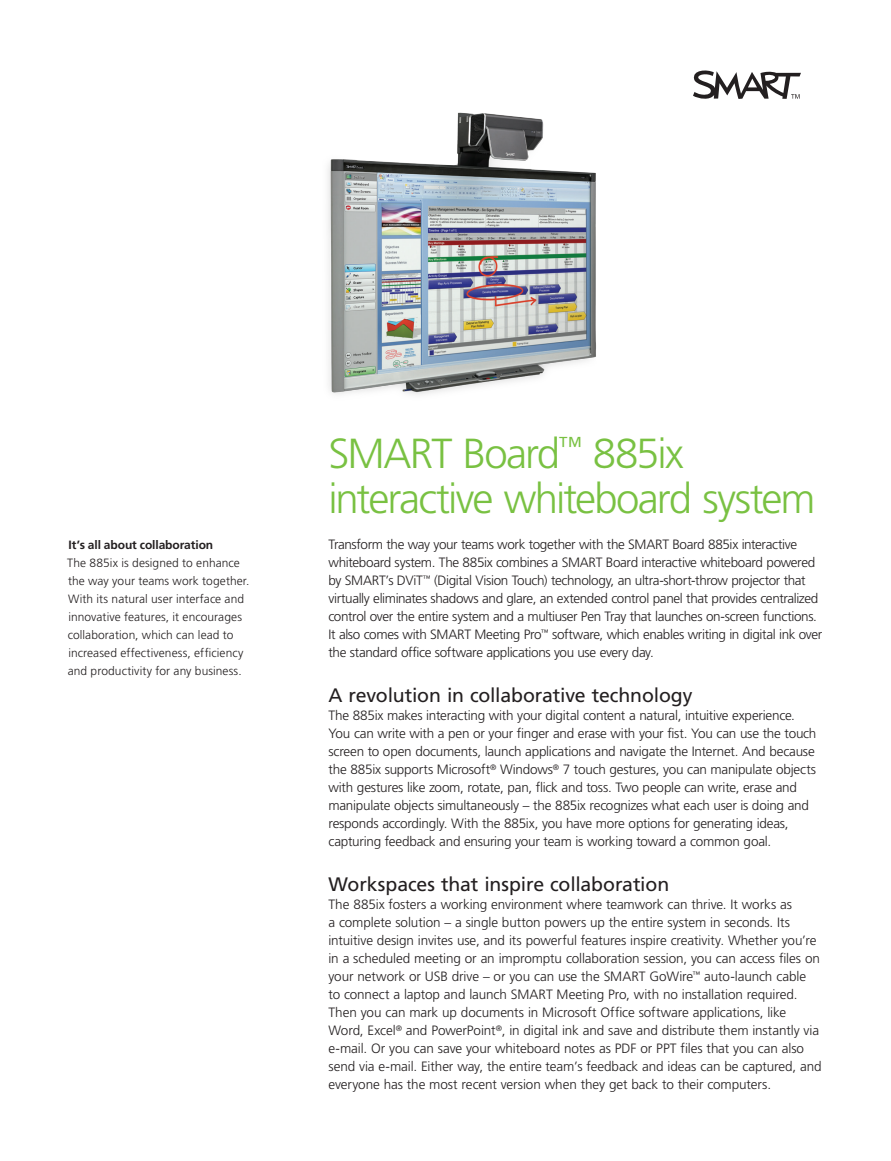
<style>
.page{position:relative;width:891px;height:1161px;background:#fff}
.page>*{position:absolute;margin:0;border:0;box-sizing:border-box;transform-origin:0 0}
.t1{font:300 42px/45px "Frutiger LT Std";letter-spacing:-.045em;color:#79c142}
.t2{font:19.5px "Frutiger LT Std";letter-spacing:-.01em;color:#231f20}
.t3{font:300 13.5px/18px "Frutiger LT Std";letter-spacing:-.015em;color:#231f20}
.t4{font:300 12px/18px "Frutiger LT Std";letter-spacing:.005em;color:#231f20}
.t5{font:700 12px "Frutiger LT Std";letter-spacing:-.005em;color:#231f20}
</style>
<div class="page">
<img style="left:328px;top:112px;width:268px;height:283px">
<svg style="left:693px;top:70px;width:108px;height:29px"></svg>
<p class="t5" style="left:68px;top:538px;width:146px">It’s all about collaboration</p>
<p class="t4" style="left:67px;top:554px;width:184px">The 885ix is designed to enhance the way your teams work together.<br>With its natural user interface and innovative features, it encourages collaboration, which can lead to increased effectiveness, efficiency and productivity for any business.</p>
<h1 class="t1" style="left:328px;top:432px;width:489px">SMART Board<sup>™</sup> 885ix interactive whiteboard system</h1>
<p class="t3" style="left:328px;top:536px;width:495px">Transform the way your teams work together with the SMART Board 885ix interactive whiteboard system. The 885ix combines a SMART Board interactive whiteboard powered by SMART’s DViT<sup>™</sup> (Digital Vision Touch) technology, an ultra-short-throw projector that virtually eliminates shadows and glare, an extended control panel that provides centralized control over the entire system and a multiuser Pen Tray that launches on-screen functions.<br>It also comes with SMART Meeting Pro<sup>™</sup> software, which enables writing in digital ink over the standard office software applications you use every day.</p>
<h2 class="t2" style="left:328px;top:684px;width:366px">A revolution in collaborative technology</h2>
<p class="t3" style="left:328px;top:707px;width:489px">The 885ix makes interacting with your digital content a natural, intuitive experience.<br>You can write with a pen or your finger and erase with your fist. You can use the touch screen to open documents, launch applications and navigate the Internet. And because the 885ix supports Microsoft<sup>®</sup> Windows<sup>®</sup> 7 touch gestures, you can manipulate objects with gestures like zoom, rotate, pan, flick and toss. Two people can write, erase and manipulate objects simultaneously – the 885ix recognizes what each user is doing and responds accordingly. With the 885ix, you have more options for generating ideas, capturing feedback and ensuring your team is working toward a common goal.</p>
<h2 class="t2" style="left:328px;top:873px;width:342px">Workspaces that inspire collaboration</h2>
<p class="t3" style="left:328px;top:896px;width:495px">The 885ix fosters a working environment where teamwork can thrive. It works as<br>a complete solution – a single button powers up the entire system in seconds. Its intuitive design invites use, and its powerful features inspire creativity. Whether you’re in a scheduled meeting or an impromptu collaboration session, you can access files on your network or USB drive – or you can use the SMART GoWire<sup>™</sup> auto-launch cable<br>to connect a laptop and launch SMART Meeting Pro, with no installation required.<br>Then you can mark up documents in Microsoft Office software applications, like Word, Excel<sup>®</sup> and PowerPoint<sup>®</sup>, in digital ink and save and distribute them instantly via e-mail. Or you can save your whiteboard notes as PDF or PPT files that you can also send via e-mail. Either way, the entire team’s feedback and ideas can be captured, and everyone has the most recent version when they get back to their computers.</p>
</div>
